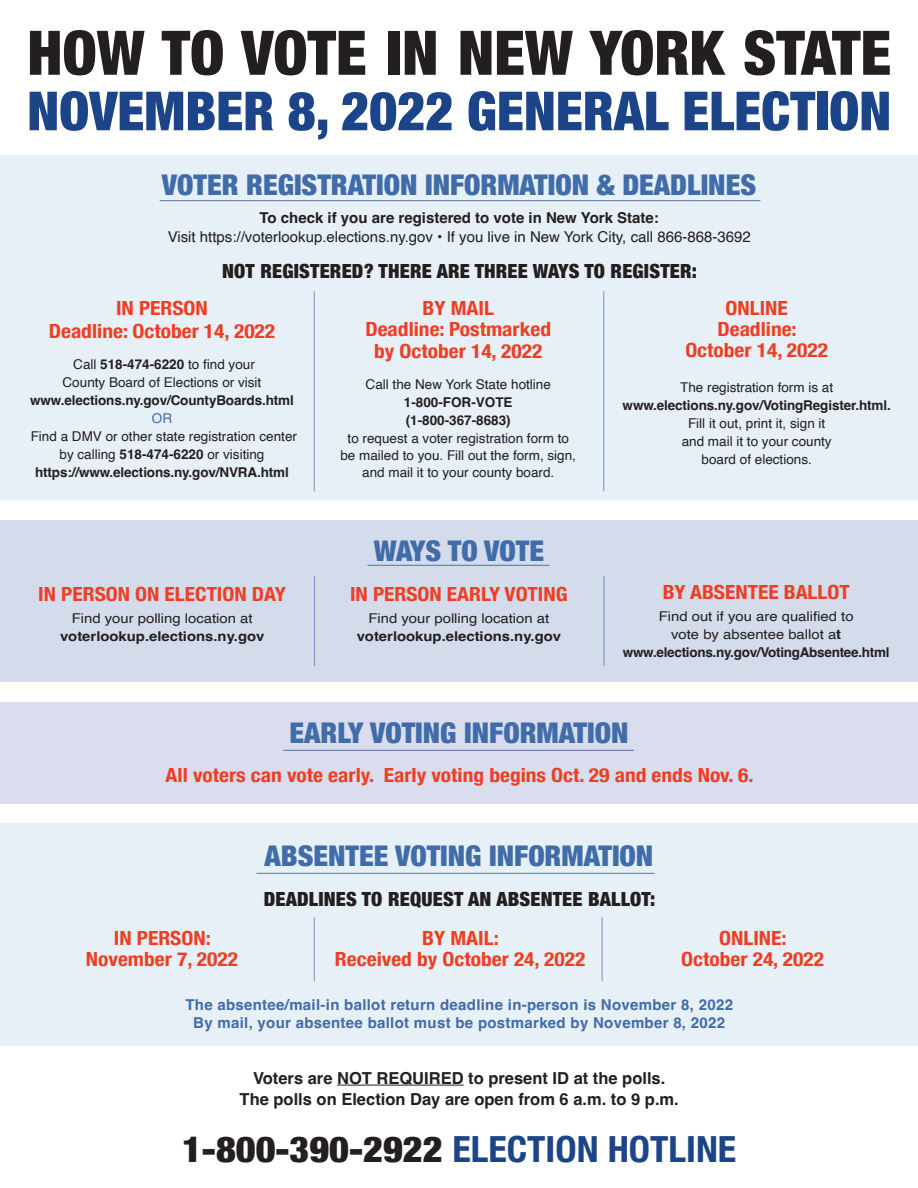
<style>
.page{position:relative;width:918px;height:1188px;background:#fff}
.page>*{position:absolute;margin:0;border:0;box-sizing:border-box;transform-origin:0 0}
.t1{font:900 condensed 61.5px "Helvetica Neue";color:#231f20}
.t2{font:900 condensed 54px "Helvetica Neue";color:#1c4489}
.t3{font:700 condensed 36px "Helvetica Neue";color:#1c4489;scale:1.06 1}
.t4{font:900 condensed 28.5px "Helvetica Neue";color:#416caa}
.t5{font:700 condensed 19.5px "Helvetica Neue";color:#ef3e22;scale:1.1 1}
.t6{font:900 condensed 19.5px "Helvetica Neue";letter-spacing:.01em;color:#231f20}
.t7{font:700 16.5px "Helvetica";color:#231f20}
.t8{font:700 15px "Helvetica";letter-spacing:.02em;color:#416caa}
.t9{font:15px "Helvetica";color:#231f20}
.t10{font:700 15px "Helvetica";color:#231f20}
.t11{font:13.5px "Helvetica";color:#231f20}
.t12{font:700 13.5px "Helvetica";letter-spacing:-.01em;color:#231f20}
.t13{font:13.5px "Helvetica";color:#231f20;scale:1.1 1}
.t14{font:700 13.5px "Helvetica";letter-spacing:-.01em;color:#231f20;scale:1.1 1}
.t15{font:13.5px "Helvetica";color:#416caa}
.s1{font-weight:700}
.s2{font-weight:900;color:#231f20}
</style>
<div class="page">
<div style="left:0;top:155px;width:918px;height:345px;background:#e7eff7"></div>
<hr style="left:160px;top:200px;width:600px;height:1px;background:#1c4489">
<hr style="left:314px;top:291px;width:1px;height:200px;background:#416caa">
<hr style="left:603px;top:291px;width:1px;height:200px;background:#416caa">
<hr style="left:337px;top:1085px;width:127px;height:1px;background:#231f20">
<div style="left:0;top:824px;width:918px;height:222px;background:#e7eff7"></div>
<hr style="left:256px;top:873px;width:399px;height:1px;background:#1c4489">
<hr style="left:314px;top:917px;width:1px;height:64px;background:#416caa">
<hr style="left:602px;top:917px;width:1px;height:64px;background:#416caa">
<div style="left:0;top:702px;width:918px;height:101px;background:#d9dded"></div>
<hr style="left:283px;top:750px;width:351px;height:1px;background:#1c4489">
<div style="left:0;top:520px;width:918px;height:162px;background:#d4dbeb"></div>
<hr style="left:367px;top:565px;width:183px;height:1px;background:#1c4489">
<hr style="left:314px;top:576px;width:1px;height:90px;background:#416caa">
<hr style="left:603px;top:576px;width:2px;height:90px;background:#416caa">
<p class="t1" style="left:27px;top:2px;width:866px">HOW TO VOTE IN NEW YORK STATE</p>
<p class="t2" style="left:27px;top:67px;width:865px">NOVEMBER 8, 2022 GENERAL ELECTION</p>
<p class="t4" style="left:162px;top:161px;width:596px">VOTER REGISTRATION INFORMATION &amp; DEADLINES</p>
<p class="t10" style="left:260px;top:208px;width:401px">To check if you are registered to vote in New York State:</p>
<p class="t9" style="left:168px;top:225px;width:585px">Visit https://voterlookup.elections.ny.gov • If you live in New York City, call 866-868-3692</p>
<p class="t6" style="left:222px;top:255px;width:476px">NOT REGISTERED? THERE ARE THREE WAYS TO REGISTER:</p>
<p class="t5" style="left:116px;top:292px;width:85px">IN PERSON</p>
<p class="t5" style="left:49px;top:315px;width:207px">Deadline: October 14, 2022</p>
<p class="t11" style="left:73px;top:354px;width:183px">Call <span class="s1">518-474-6220</span> to find your</p>
<p class="t11" style="left:63px;top:372px;width:200px">County Board of Elections or visit</p>
<p class="t12" style="left:30px;top:392px;width:265px">www.elections.ny.gov/CountyBoards.html</p>
<p class="t15" style="left:152px;top:408px;width:22px">OR</p>
<p class="t11" style="left:31px;top:426px;width:268px">Find a DMV or other state registration center</p>
<p class="t11" style="left:60px;top:444px;width:206px">by calling <span class="s1">518-474-6220</span> or visiting</p>
<p class="t12" style="left:35px;top:464px;width:255px">https://www.elections.ny.gov/NVRA.html</p>
<p class="t5" style="left:38px;top:578px;width:227px">IN PERSON ON ELECTION DAY</p>
<p class="t13" style="left:72px;top:608px;width:166px">Find your polling location at</p>
<p class="t14" style="left:60px;top:628px;width:187px">voterlookup.elections.ny.gov</p>
<p class="t5" style="left:423px;top:292px;width:66px">BY MAIL</p>
<p class="t5" style="left:365px;top:313px;width:170px">Deadline: Postmarked</p>
<p class="t5" style="left:374px;top:335px;width:154px">by October 14, 2022</p>
<p class="t11" style="left:366px;top:374px;width:187px">Call the New York State hotline</p>
<p class="t12" style="left:404px;top:394px;width:110px">1-800-FOR-VOTE</p>
<p class="t12" style="left:406px;top:412px;width:107px">(1-800-367-8683)</p>
<p class="t11" style="left:348px;top:427px;width:223px">to request a voter registration form to</p>
<p class="t11" style="left:340px;top:445px;width:237px">be mailed to you. Fill out the form, sign,</p>
<p class="t11" style="left:362px;top:462px;width:194px">and mail it to your county board.</p>
<p class="t4" style="left:374px;top:527px;width:172px">WAYS TO VOTE</p>
<p class="t5" style="left:350px;top:578px;width:199px">IN PERSON EARLY VOTING</p>
<p class="t13" style="left:368px;top:608px;width:166px">Find your polling location at</p>
<p class="t14" style="left:357px;top:628px;width:187px">voterlookup.elections.ny.gov</p>
<p class="t5" style="left:726px;top:292px;width:58px">ONLINE</p>
<p class="t5" style="left:717px;top:313px;width:74px">Deadline:</p>
<p class="t5" style="left:685px;top:334px;width:131px">October 14, 2022</p>
<p class="t11" style="left:680px;top:377px;width:155px">The registration form is at</p>
<p class="t12" style="left:623px;top:397px;width:270px">www.elections.ny.gov/VotingRegister.html.</p>
<p class="t11" style="left:688px;top:413px;width:139px">Fill it out, print it, sign it</p>
<p class="t11" style="left:682px;top:431px;width:152px">and mail it to your county</p>
<p class="t11" style="left:702px;top:449px;width:112px">board of elections.</p>
<p class="t5" style="left:663px;top:576px;width:172px">BY ABSENTEE BALLOT</p>
<p class="t13" style="left:659px;top:606px;width:179px">Find out if you are qualified to</p>
<p class="t13" style="left:671px;top:624px;width:156px">vote by absentee ballot a<span class="s1">t</span></p>
<p class="t12" style="left:623px;top:644px;width:268px">www.elections.ny.gov/VotingAbsentee.html</p>
<p class="t4" style="left:290px;top:710px;width:340px">EARLY VOTING INFORMATION</p>
<p class="t5" style="left:166px;top:759px;width:536px">All voters can vote early. Early voting begins Oct. 29 and ends Nov. 6.</p>
<p class="t4" style="left:265px;top:833px;width:390px">ABSENTEE VOTING INFORMATION</p>
<p class="t6" style="left:264px;top:883px;width:393px">DEADLINES TO REQUEST AN ABSENTEE BALLOT:</p>
<p class="t5" style="left:114px;top:922px;width:90px">IN PERSON:</p>
<p class="t5" style="left:86px;top:943px;width:140px">November 7, 2022</p>
<p class="t5" style="left:719px;top:922px;width:63px">ONLINE:</p>
<p class="t5" style="left:681px;top:943px;width:131px">October 24, 2022</p>
<p class="t5" style="left:422px;top:922px;width:71px">BY MAIL:</p>
<p class="t5" style="left:335px;top:943px;width:229px">Received by October 24, 2022</p>
<p class="t8" style="left:185px;top:996px;width:549px">The absentee/mail-in ballot return deadline in-person is November 8, 2022</p>
<p class="t8" style="left:193px;top:1014px;width:533px">By mail, your absentee ballot must be postmarked by November 8, 2022</p>
<p class="t7" style="left:253px;top:1068px;width:414px">Voters are NOT REQUIRED to present ID at the polls.</p>
<p class="t7" style="left:240px;top:1089px;width:441px">The polls on Election Day are open from 6 a.m. to 9 p.m.</p>
<p class="t3" style="left:182px;top:1119px;width:524px"><span class="s2">1-800-390-2922</span> ELECTION HOTLINE</p>
</div>
